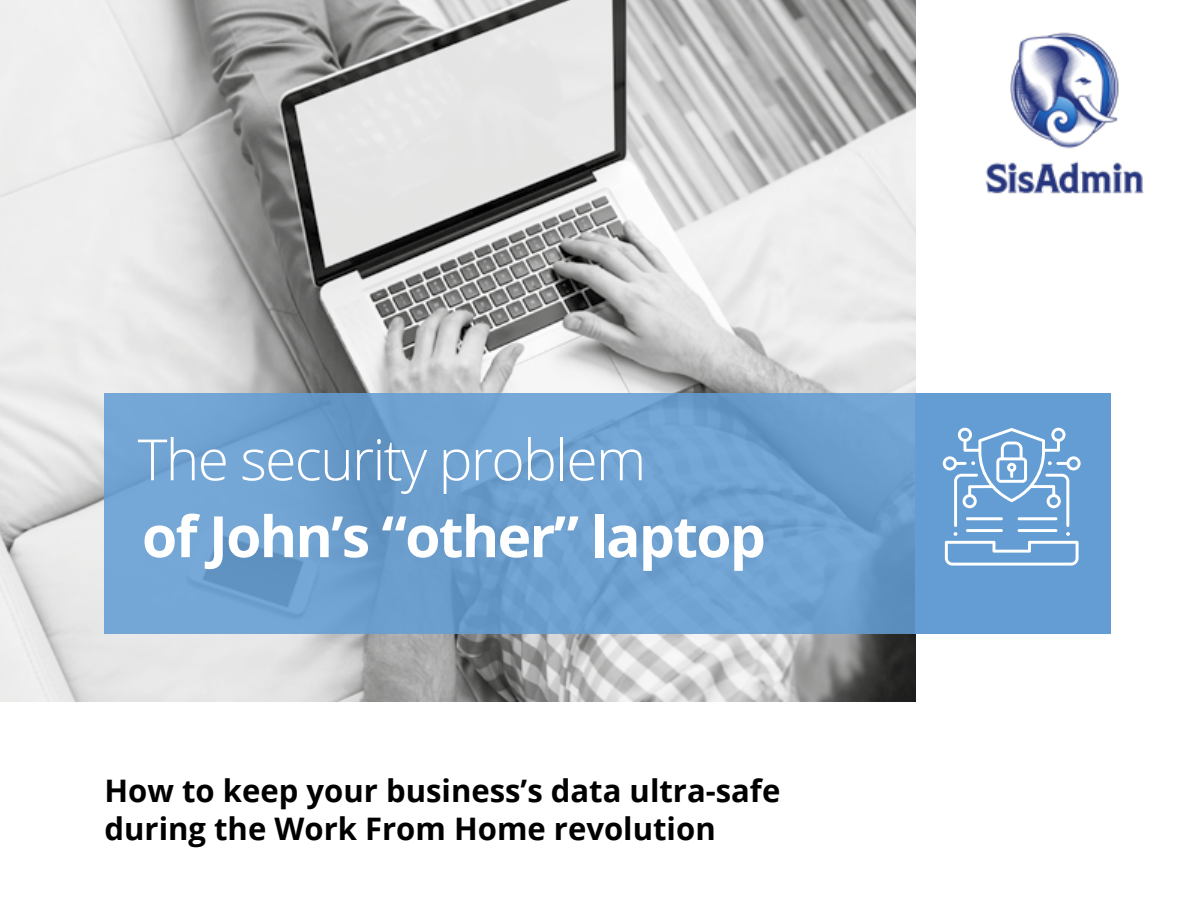
<style>
.page{position:relative;width:1188px;height:918px;background:#fff}
.page>*{position:absolute;margin:0;border:0;box-sizing:border-box;transform-origin:0 0}
.t1{font:700 57px "Open Sans";letter-spacing:-.03em;color:#fff}
.t2{font:300 57px "Open Sans";letter-spacing:-.03em;color:#fff}
.t3{font:700 31.05px/37.2px "Open Sans";color:#000}
</style>
<div class="page">
<img style="left:0;top:0;width:915px;height:702px">
<svg style="left:105px;top:393px;width:810px;height:241px;background:#6d9fcf"></svg>
<div style="left:915px;top:393px;width:195px;height:241px;background:#639dd4"></div>
<svg style="left:943px;top:428px;width:138px;height:138px"></svg>
<img style="left:985px;top:32px;width:159px;height:162px">
<h1 class="t2" style="left:138px;top:421px;width:510px">The security problem</h1>
<h1 class="t1" style="left:142px;top:496px;width:625px">of John’s “other” laptop</h1>
<p class="t3" style="left:105px;top:772px;width:677px">How to keep your business’s data ultra-safe during the Work From Home revolution</p>
</div>
